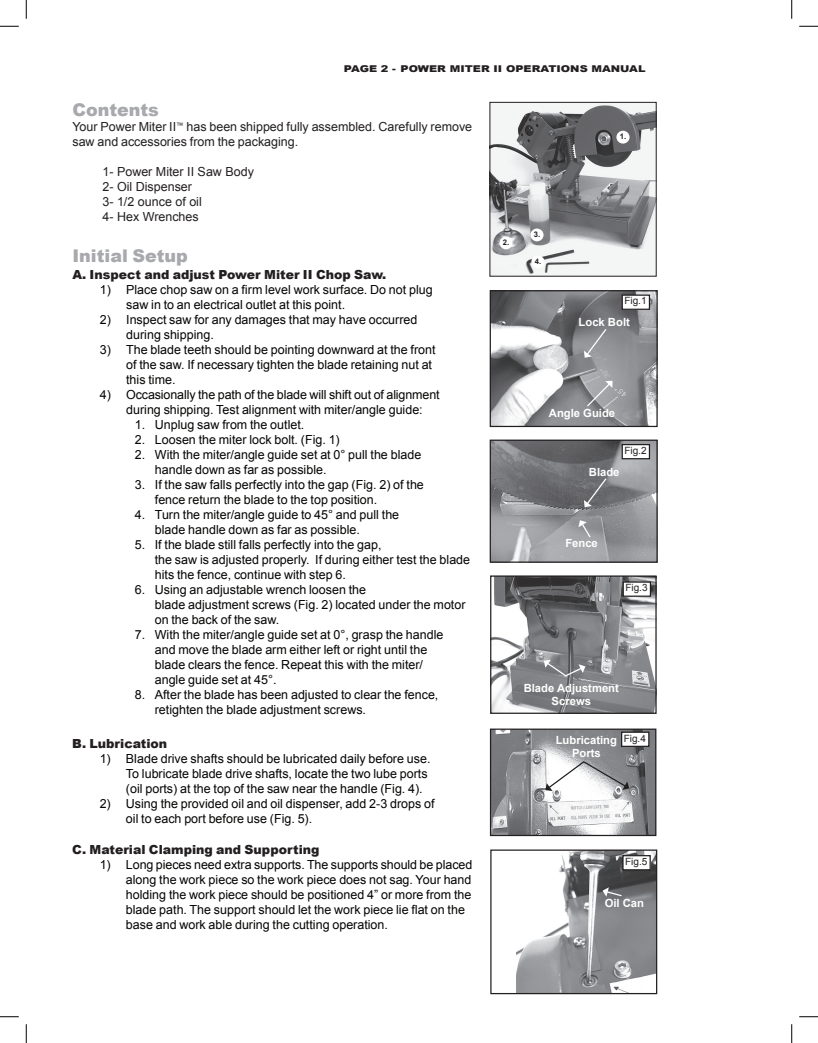
<style>
.page{position:relative;width:818px;height:1043px;background:#fff}
.page>*{position:absolute;margin:0;border:0;box-sizing:border-box;transform-origin:0 0}
.t1{font:900 17.5px "Arial";color:#a8a9ad}
.t2{font:12.5px/15px "Arial";color:#040503}
.t3{font:12.5px/15px "Arial";color:#231f20}
.t4{font:900 12.5px "Arial";color:#231f20}
.t5{font:700 11.25px/12.5px "Arial";color:#fff;text-align:center}
.t6{font:10px "Arial";color:#231f20}
.t7{font:900 9.38px "Arial";color:#231f20;scale:1.2 1}
.t8{font:700 7.75px "Arial";color:#231f20}
</style>
<div class="page">
<img style="left:492px;top:577px;width:162px;height:135px">
<div style="left:490px;top:575px;width:166px;height:139px;border:1px solid #231f20"></div>
<svg style="left:543px;top:659px;width:42px;height:18px"></svg>
<div style="left:623px;top:582px;width:27px;height:14px;background:#fff"></div>
<div style="left:622px;top:581px;width:29px;height:16px;border:1px solid #231f20"></div>
<img style="left:491px;top:292px;width:164px;height:133px">
<div style="left:489px;top:290px;width:168px;height:137px;border:1px solid #231f20"></div>
<div style="left:622px;top:295px;width:27px;height:14px;background:#fff"></div>
<div style="left:621px;top:294px;width:29px;height:16px;border:1px solid #231f20"></div>
<svg style="left:585px;top:381px;width:27px;height:27px"></svg>
<svg style="left:584px;top:327px;width:23px;height:31px"></svg>
<img style="left:491px;top:441px;width:164px;height:119px">
<div style="left:489px;top:439px;width:168px;height:123px;border:1px solid #231f20"></div>
<svg style="left:578px;top:520px;width:13px;height:19px"></svg>
<svg style="left:584px;top:477px;width:23px;height:30px"></svg>
<img style="left:491px;top:104px;width:163px;height:171px">
<div style="left:489px;top:102px;width:167px;height:175px;border:1px solid #231f20"></div>
<div style="left:616px;top:131px;width:13px;height:13px;background:#fff;border-radius:50%"></div>
<div style="left:499px;top:236px;width:13px;height:13px;background:#fff;border-radius:50%"></div>
<div style="left:530px;top:228px;width:13px;height:13px;background:#fff;border-radius:50%"></div>
<div style="left:531px;top:255px;width:13px;height:13px;background:#fff;border-radius:50%"></div>
<img style="left:492px;top:730px;width:162px;height:104px">
<div style="left:490px;top:728px;width:166px;height:108px;border:1px solid #231f20"></div>
<img style="left:516px;top:851px;width:139px;height:141px">
<div style="left:490px;top:849px;width:167px;height:145px;border:1px solid #231f20"></div>
<svg style="left:545px;top:760px;width:84px;height:31px"></svg>
<div style="left:621px;top:732px;width:27px;height:14px;background:#fff"></div>
<div style="left:621px;top:731px;width:28px;height:16px;border:1px solid #231f20"></div>
<div style="left:623px;top:855px;width:27px;height:14px;background:#fff"></div>
<div style="left:622px;top:855px;width:28px;height:15px;border:1px solid #231f20"></div>
<div style="left:622px;top:444px;width:27px;height:14px;background:#fff"></div>
<div style="left:621px;top:444px;width:29px;height:15px;border:1px solid #231f20"></div>
<svg style="left:602px;top:887px;width:21px;height:10px"></svg>
<svg style="left:0;top:25px;width:19px;height:2px"></svg>
<svg style="left:799px;top:25px;width:19px;height:2px"></svg>
<svg style="left:0;top:1016px;width:19px;height:1px"></svg>
<svg style="left:799px;top:1016px;width:19px;height:1px"></svg>
<svg style="left:25px;top:0;width:2px;height:19px"></svg>
<svg style="left:25px;top:1024px;width:2px;height:18px"></svg>
<svg style="left:791px;top:0;width:1px;height:19px"></svg>
<svg style="left:791px;top:1024px;width:1px;height:18px"></svg>
<p class="t7" style="left:344px;top:62px;width:45px">Page 2 -</p>
<p class="t7" style="left:400px;top:62px;width:206px">Power Miter II Operations manual</p>
<h1 class="t1" style="left:72px;top:97px;width:88px">Contents</h1>
<p class="t3" style="left:72px;top:120px;width:401px">Your Power Miter II<sup>™</sup> has been shipped fully assembled. Carefully remove saw and accessories from the packaging.</p>
<p class="t3" style="left:102px;top:165px;width:153px">1- Power Miter II Saw Body<br>2- Oil Dispenser<br>3- 1/2 ounce of oil<br>4- Hex Wrenches</p>
<h1 class="t1" style="left:72px;top:243px;width:117px">Initial Setup</h1>
<p class="t4" style="left:72px;top:265px;width:315px">A. Inspect and adjust Power Miter II Chop Saw.</p>
<p class="t2" style="left:126px;top:282px;width:308px;text-indent:-26px">1) Place chop saw on a firm level work surface. Do not plug saw in to an electrical outlet at this point.</p>
<p class="t2" style="left:126px;top:312px;width:293px;text-indent:-26px">2) Inspect saw for any damages that may have occurred during shipping.</p>
<p class="t2" style="left:126px;top:342px;width:311px;text-indent:-26px">3) The blade teeth should be pointing downward at the front of the saw. If necessary tighten the blade retaining nut at this time.</p>
<p class="t2" style="left:126px;top:387px;width:315px;text-indent:-26px">4) Occasionally the path of the blade will shift out of alignment during shipping. Test alignment with miter/angle guide:</p>
<p class="t2" style="left:135px;top:417px;width:171px">1. Unplug saw from the outlet.</p>
<p class="t2" style="left:135px;top:432px;width:206px">2. Loosen the miter lock bolt. (Fig. 1)</p>
<p class="t2" style="left:155px;top:447px;width:268px;text-indent:-20px">2. With the miter/angle guide set at 0° pull the blade handle down as far as possible.</p>
<p class="t2" style="left:155px;top:477px;width:270px;text-indent:-20px">3. If the saw falls perfectly into the gap (Fig. 2) of the fence return the blade to the top position.</p>
<p class="t2" style="left:155px;top:507px;width:246px;text-indent:-20px">4. Turn the miter/angle guide to 45° and pull the blade handle down as far as possible.</p>
<p class="t2" style="left:155px;top:537px;width:317px;text-indent:-20px">5. If the blade still falls perfectly into the gap,<br>the saw is adjusted properly. If during either test the blade hits the fence, continue with step 6.</p>
<p class="t2" style="left:155px;top:582px;width:312px;text-indent:-20px">6. Using an adjustable wrench loosen the<br>blade adjustment screws (Fig. 2) located under the motor on the back of the saw.</p>
<p class="t2" style="left:155px;top:627px;width:290px;text-indent:-20px">7. With the miter/angle guide set at 0°, grasp the handle and move the blade arm either left or right until the blade clears the fence. Repeat this with the miter/ angle guide set at 45°.</p>
<p class="t2" style="left:155px;top:687px;width:285px;text-indent:-20px">8. After the blade has been adjusted to clear the fence, retighten the blade adjustment screws.</p>
<p class="t4" style="left:72px;top:734px;width:96px">B. Lubrication</p>
<p class="t2" style="left:126px;top:750px;width:306px;text-indent:-26px">1) Blade drive shafts should be lubricated daily before use.<br>To lubricate blade drive shafts, locate the two lube ports (oil ports) at the top of the saw near the handle (Fig. 4).</p>
<p class="t2" style="left:126px;top:795px;width:310px;text-indent:-26px">2) Using the provided oil and oil dispenser, add 2-3 drops of oil to each port before use (Fig. 5).</p>
<p class="t4" style="left:72px;top:840px;width:249px">C. Material Clamping and Supporting</p>
<p class="t2" style="left:126px;top:857px;width:348px;text-indent:-26px">1) Long pieces need extra supports. The supports should be placed along the work piece so the work piece does not sag. Your hand holding the work piece should be positioned 4” or more from the blade path. The support should let the work piece lie flat on the base and work able during the cutting operation.</p>
<p class="t8" style="left:619px;top:131px;width:8px">1.</p>
<p class="t8" style="left:503px;top:237px;width:8px">2.</p>
<p class="t8" style="left:534px;top:229px;width:8px">3.</p>
<p class="t8" style="left:535px;top:256px;width:8px">4.</p>
<p class="t6" style="left:624px;top:294px;width:24px">Fig.1</p>
<p class="t5" style="left:578px;top:316px;width:53px">Lock Bolt</p>
<p class="t5" style="left:549px;top:406px;width:68px">Angle Guide</p>
<p class="t6" style="left:624px;top:444px;width:24px">Fig.2</p>
<p class="t5" style="left:589px;top:466px;width:32px">Blade</p>
<p class="t5" style="left:565px;top:537px;width:34px">Fence</p>
<p class="t6" style="left:625px;top:581px;width:24px">Fig.3</p>
<p class="t5" style="left:523px;top:682px;width:97px">Blade Adjustment<br>Screws</p>
<p class="t5" style="left:555px;top:734px;width:63px">Lubricating<br>Ports</p>
<p class="t6" style="left:623px;top:731px;width:24px">Fig.4</p>
<p class="t6" style="left:625px;top:855px;width:24px">Fig.5</p>
<p class="t5" style="left:604px;top:896px;width:41px">Oil Can</p>
</div>
